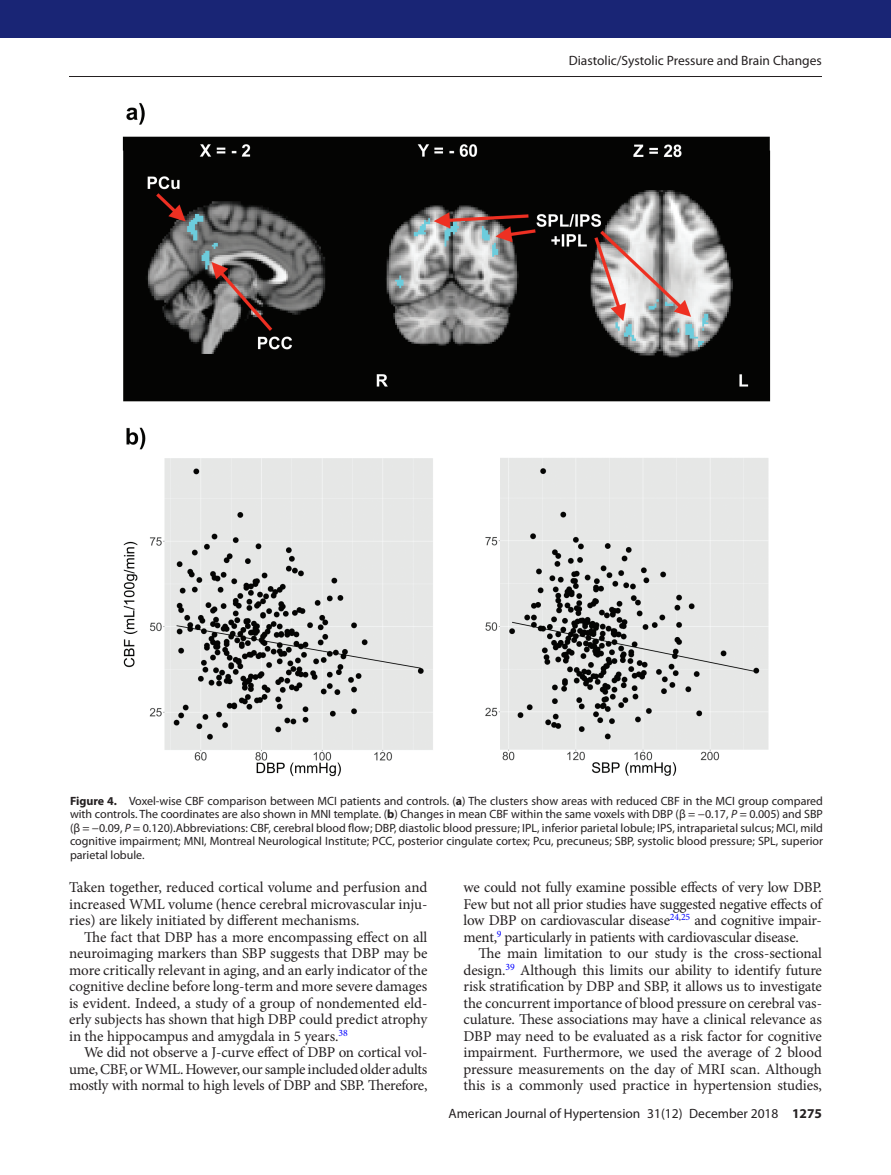
<style>
.page{position:relative;width:891px;height:1175px;background:#fff}
.page>*{position:absolute;margin:0;border:0;box-sizing:border-box;transform-origin:0 0}
.t1{font:15px/16.5px "Minion Pro";letter-spacing:-.01em;color:#231f20;text-align:justify}
.t2{font:13.5px "Myriad Pro";color:#231f20}
.t3{font:12px/13.5px "Myriad Pro";color:#231f20;text-align:justify}
.s1{font-weight:700}
.s2{font-style:italic}
</style>
<div class="page">
<hr style="left:69px;top:76px;width:753px;height:1px;background:#231f20">
<div style="left:0;top:0;width:891px;height:38px;background:#192575"></div>
<img style="left:122px;top:103px;width:649px;height:673px">
<p class="t2" style="left:569px;top:52px;width:255px">Diastolic/Systolic Pressure and Brain Changes</p>
<p class="t3" style="left:70px;top:793px;width:754px"><span class="s1">Figure 4.</span> Voxel-wise CBF comparison between MCI patients and controls. (<span class="s1">a</span>) The clusters show areas with reduced CBF in the MCI group compared with controls. The coordinates are also shown in MNI template. (<span class="s1">b</span>) Changes in mean CBF within the same voxels with DBP (β = −0.17, <span class="s2">P</span> = 0.005) and SBP (β = −0.09, <span class="s2">P</span> = 0.120).Abbreviations: CBF, cerebral blood flow; DBP, diastolic blood pressure; IPL, inferior parietal lobule; IPS, intraparietal sulcus; MCI, mild cognitive impairment; MNI, Montreal Neurological Institute; PCC, posterior cingulate cortex; Pcu, precuneus; SBP, systolic blood pressure; SPL, superior parietal lobule.</p>
<p class="t1" style="left:69px;top:879px;width:360px">Taken together, reduced cortical volume and perfusion and increased WML volume (hence cerebral microvascular inju&shy;ries) are likely initiated by different mechanisms.</p>
<p class="t1" style="left:69px;top:928px;width:360px;text-indent:15px">The fact that DBP has a more encompassing effect on all neuroimaging markers than SBP suggests that DBP may be more critically relevant in aging, and an early indicator of the cognitive decline before long-term and more severe damages is evident. Indeed, a study of a group of nondemented eld&shy;erly subjects has shown that high DBP could predict atrophy in the hippocampus and amygdala in 5 years.<sup>38</sup></p>
<p class="t1" style="left:69px;top:1044px;width:360px;text-indent:15px">We did not observe a J-curve effect of DBP on cortical vol&shy;ume, CBF, or WML. However, our sample included older adults mostly with normal to high levels of DBP and SBP. Therefore,</p>
<p class="t1" style="left:463px;top:879px;width:360px">we could not fully examine possible effects of very low DBP.<br>Few but not all prior studies have suggested negative effects of low DBP on cardiovascular disease<sup>24</sup><sup>,</sup><sup>25</sup> and cognitive impair&shy;ment,<sup>9</sup> particularly in patients with cardiovascular disease.</p>
<p class="t1" style="left:463px;top:945px;width:360px;text-indent:15px">The main limitation to our study is the cross-sectional design.<sup>39</sup> Although this limits our ability to identify future risk stratification by DBP and SBP, it allows us to investigate the concurrent importance of blood pressure on cerebral vas&shy;culature. These associations may have a clinical relevance as DBP may need to be evaluated as a risk factor for cognitive impairment. Furthermore, we used the average of 2 blood pressure measurements on the day of MRI scan. Although this is a commonly used practice in hypertension studies,</p>
<p class="t2" style="left:448px;top:1105px;width:375px">American Journal of Hypertension 31(12) December 2018 <span class="s1">1275</span></p>
</div>
